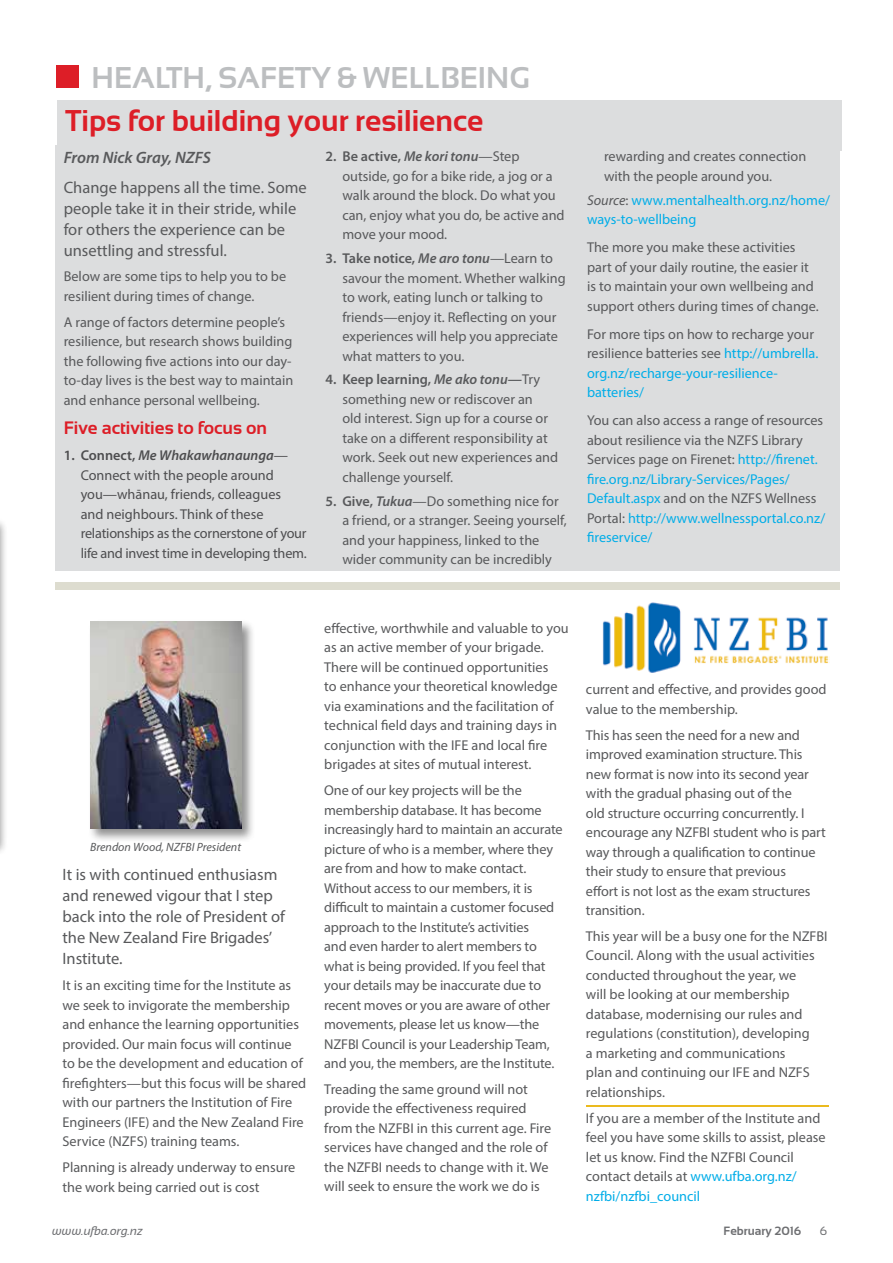
<style>
.page{position:relative;width:893px;height:1263px;background:#fff}
.page>*{position:absolute;margin:0;border:0;box-sizing:border-box;transform-origin:0 0}
.Heading_2{font:700 30px "Sansation";color:#dd1e27}
.Heading_page{font:700 30px "Sansation";color:#bcbec0}
.Heading_4{font:700 18px "Sansation";color:#dd1e27}
.Copy_grey11_80{font:16.5px/21px "Myriad Pro";color:#58595b}
.Copy_grey11_80-2{font:italic 600 16.5px "Myriad Pro";color:#58595b}
.Copy_Myriad_C9_5_2pt{font:14.25px/19.5px "Myriad Pro";color:#58595b}
.t1{font:14.25px/19.5px "Myriad Pro";letter-spacing:-.005em;color:#4d4d4f}
.Copy_Myriad_C9_5_2pt-2{font:14.25px/19.5px "Myriad Pro";color:#00ade8}
.t2{font:italic 12px "Myriad Pro";color:#58595b}
.t3{font:italic 12px "Sansation";color:#6d6e71}
.t4{font:700 12px "Sansation";color:#6d6e71}
.t5{font:12px "Sansation";color:#6d6e71}
.s1{font-weight:600}
.s2{font-weight:600;font-style:italic}
.s3{font-style:italic;color:#58595b}
.s4{color:#58595b}
.s5{color:#00ade8}
</style>
<div class="page">
<div style="left:57px;top:101px;width:784px;height:50px;background:#dcddde"></div>
<div style="left:55px;top:145px;width:784px;height:426px;background:#dcddde"></div>
<div style="left:55px;top:583px;width:784px;height:7px;background:#dddccf"></div>
<div style="left:88px;top:620px;width:167px;height:223px;background:#000;opacity:.44"></div>
<img style="left:90px;top:622px;width:151px;height:207px">
<div style="left:56px;top:65px;width:22px;height:22px;background:#dd1e27"></div>
<img style="left:602px;top:602px;width:228px;height:71px">
<hr style="left:586px;top:1104px;width:243px;height:2px;background:#ebba1e">
<div style="left:0;top:517px;width:8px;height:340px;background:#000;opacity:.44"></div>
<img style="left:0;top:519px;width:1px;height:323px">
<p class="Heading_page" style="left:92px;top:61px;width:440px">HEALTH, SAFETY &amp; WELLBEING</p>
<p class="Heading_2" style="left:66px;top:104px;width:420px">Tips for building your resilience</p>
<p class="Copy_grey11_80-2" style="left:64px;top:147px;width:149px">From Nick Gray, NZFS</p>
<p class="Copy_grey11_80" style="left:64px;top:176px;width:245px">Change happens all the time. Some people take it in their stride, while for others the experience can be unsettling and stressful.</p>
<p class="Copy_Myriad_C9_5_2pt" style="left:64px;top:267px;width:224px">Below are some tips to help you to be resilient during times of change.</p>
<p class="Copy_Myriad_C9_5_2pt" style="left:64px;top:312px;width:231px">A range of factors determine people’s resilience, but research shows building the following five actions into our day&shy;to-day lives is the best way to maintain and enhance personal wellbeing.</p>
<p class="Heading_4" style="left:64px;top:418px;width:205px">Five activities to focus on</p>
<p class="t1" style="left:81px;top:445px;width:228px;text-indent:-17px"><span class="s1">1. Connect,</span> <span class="s2">Me Whakawhanaunga</span>— Connect with the people around you—whānau, friends, colleagues and neighbours. Think of these relationships as the cornerstone of your life and invest time in developing them.</p>
<p class="Copy_Myriad_C9_5_2pt" style="left:342px;top:147px;width:224px;text-indent:-17px"><span class="s1">2. Be active,</span> <span class="s2">Me kori tonu</span>—Step outside, go for a bike ride, a jog or a walk around the block. Do what you can, enjoy what you do, be active and move your mood.</p>
<p class="Copy_Myriad_C9_5_2pt" style="left:342px;top:248px;width:225px;text-indent:-17px"><span class="s1">3. Take notice,</span> <span class="s2">Me aro tonu</span>—Learn to savour the moment. Whether walking to work, eating lunch or talking to friends—enjoy it. Reflecting on your experiences will help you appreciate what matters to you.</p>
<p class="Copy_Myriad_C9_5_2pt" style="left:342px;top:370px;width:217px;text-indent:-17px"><span class="s1">4. Keep learning,</span> <span class="s2">Me ako tonu—</span>Try something new or rediscover an<br>old interest. Sign up for a course or take on a different responsibility at work. Seek out new experiences and challenge yourself.</p>
<p class="Copy_Myriad_C9_5_2pt" style="left:342px;top:491px;width:226px;text-indent:-17px"><span class="s1">5. Give,</span> <span class="s2">Tukua</span>—Do something nice for a friend, or a stranger. Seeing yourself, and your happiness, linked to the wider community can be incredibly</p>
<p class="Copy_Myriad_C9_5_2pt" style="left:604px;top:147px;width:204px">rewarding and creates connection with the people around you.</p>
<p class="Copy_Myriad_C9_5_2pt-2" style="left:587px;top:190px;width:244px"><span class="s3">Source</span><span class="s4">:</span> www.mentalhealth.org.nz/home/ ways-to-wellbeing</p>
<p class="Copy_Myriad_C9_5_2pt" style="left:587px;top:237px;width:233px">The more you make these activities part of your daily routine, the easier it is to maintain your own wellbeing and support others during times of change.</p>
<p class="Copy_Myriad_C9_5_2pt-2" style="left:587px;top:324px;width:233px"><span class="s4">For more tips on how to recharge your resilience batteries see</span> http://umbrella. org.nz/recharge-your-resilience&shy;batteries/</p>
<p class="Copy_Myriad_C9_5_2pt" style="left:587px;top:410px;width:240px">You can also access a range of resources about resilience via the NZFS Library Services page on Firenet: <span class="s5">http://firenet. fire.org.nz/Library-Services/Pages/ Default.aspx</span> and on the NZFS Wellness Portal: <span class="s5">http://www.wellnessportal.co.nz/ fireservice/</span></p>
<p class="t2" style="left:90px;top:839px;width:152px">Brendon Wood, NZFBI President</p>
<p class="Copy_grey11_80" style="left:63px;top:864px;width:224px">It is with continued enthusiasm and renewed vigour that I step back into the role of President of the New Zealand Fire Brigades’<br>Institute.</p>
<p class="Copy_Myriad_C9_5_2pt" style="left:63px;top:975px;width:245px">It is an exciting time for the Institute as we seek to invigorate the membership and enhance the learning opportunities provided. Our main focus will continue to be the development and education of firefighters—but this focus will be shared with our partners the Institution of Fire Engineers (IFE) and the New Zealand Fire Service (NZFS) training teams.</p>
<p class="Copy_Myriad_C9_5_2pt" style="left:63px;top:1157px;width:234px">Planning is already underway to ensure the work being carried out is cost</p>
<p class="Copy_Myriad_C9_5_2pt" style="left:324px;top:618px;width:246px">effective, worthwhile and valuable to you as an active member of your brigade.<br>There will be continued opportunities<br>to enhance your theoretical knowledge via examinations and the facilitation of technical field days and training days in conjunction with the IFE and local fire brigades at sites of mutual interest.</p>
<p class="Copy_Myriad_C9_5_2pt" style="left:324px;top:780px;width:240px">One of our key projects will be the membership database. It has become increasingly hard to maintain an accurate picture of who is a member, where they are from and how to make contact.<br>Without access to our members, it is difficult to maintain a customer focused approach to the Institute’s activities<br>and even harder to alert members to what is being provided. If you feel that your details may be inaccurate due to recent moves or you are aware of other movements, please let us know—the NZFBI Council is your Leadership Team, and you, the members, are the Institute.</p>
<p class="Copy_Myriad_C9_5_2pt" style="left:324px;top:1079px;width:228px">Treading the same ground will not provide the effectiveness required from the NZFBI in this current age. Fire services have changed and the role of the NZFBI needs to change with it. We will seek to ensure the work we do is</p>
<p class="Copy_Myriad_C9_5_2pt" style="left:586px;top:679px;width:242px">current and effective, and provides good value to the membership.</p>
<p class="Copy_Myriad_C9_5_2pt" style="left:586px;top:725px;width:241px">This has seen the need for a new and improved examination structure. This new format is now into its second year with the gradual phasing out of the<br>old structure occurring concurrently. I encourage any NZFBI student who is part way through a qualification to continue their study to ensure that previous<br>effort is not lost as the exam structures transition.</p>
<p class="Copy_Myriad_C9_5_2pt" style="left:586px;top:926px;width:243px">This year will be a busy one for the NZFBI Council. Along with the usual activities conducted throughout the year, we<br>will be looking at our membership database, modernising our rules and regulations (constitution), developing<br>a marketing and communications<br>plan and continuing our IFE and NZFS relationships.</p>
<p class="Copy_Myriad_C9_5_2pt" style="left:586px;top:1108px;width:241px">If you are a member of the Institute and feel you have some skills to assist, please let us know. Find the NZFBI Council contact details at <span class="s5">www.ufba.org.nz/ nzfbi/nzfbi_council</span></p>
<p class="t3" style="left:52px;top:1224px;width:92px">www.ufba.org.nz</p>
<p class="t4" style="left:724px;top:1224px;width:79px">February 2016</p>
<p class="t5" style="left:820px;top:1224px;width:9px">6</p>
</div>
